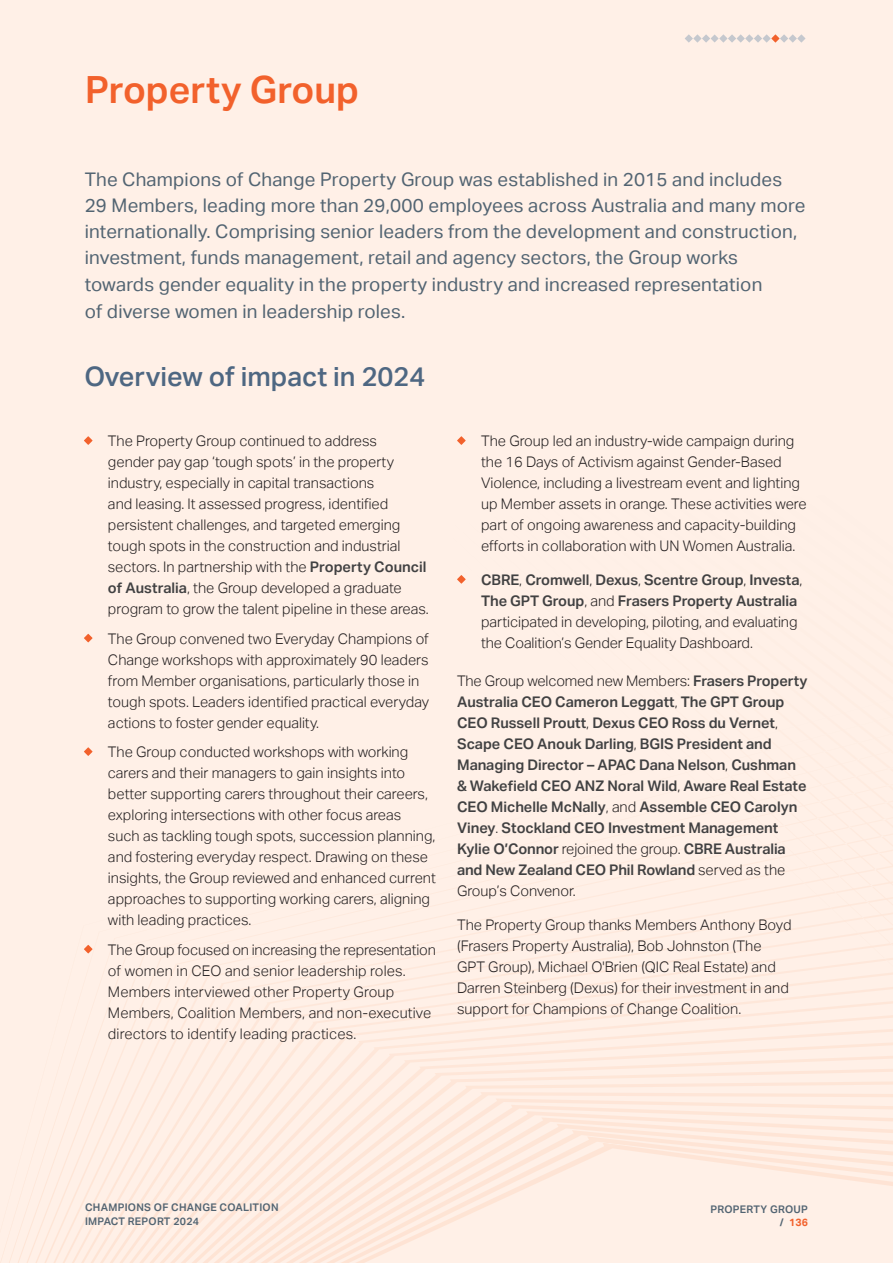
<style>
.page{position:relative;width:893px;height:1263px;background:#fff0e7}
.page>*{position:absolute;margin:0;border:0;box-sizing:border-box;transform-origin:0 0}
.t1{font:600 37.5px "Aktiv Grotesk";color:#f2612c}
.t2{font:500 27px "Aktiv Grotesk";color:#4e6782}
.t3{font:18.75px/26.4px "Aktiv Grotesk";letter-spacing:.01em;color:#526472}
.t4{font:300 14.7px/21px "Aktiv Grotesk";color:#231f20}
.t5{font:600 14.7px/21px "Aktiv Grotesk";letter-spacing:-.005em;color:#414142}
.t6{font:600 10.5px/13.5px "Aktiv Grotesk";letter-spacing:.025em;color:#526472}
.s1{font-weight:600;color:#414142}
.s2{font-weight:300;color:#231f20}
.s3{font-weight:300;font-size:14.25px;color:#231f20}
.s4{font-weight:700;color:#f2612c}
</style>
<div class="page">
<svg style="left:9px;top:633px;width:884px;height:630px"></svg>
<svg style="left:457px;top:436px;width:9px;height:9px"></svg>
<svg style="left:457px;top:575px;width:9px;height:9px"></svg>
<svg style="left:84px;top:436px;width:9px;height:9px"></svg>
<svg style="left:84px;top:634px;width:9px;height:8px"></svg>
<svg style="left:84px;top:747px;width:9px;height:9px"></svg>
<svg style="left:84px;top:945px;width:9px;height:8px"></svg>
<svg style="left:771px;top:34px;width:8px;height:9px"></svg>
<svg style="left:754px;top:34px;width:8px;height:9px"></svg>
<svg style="left:719px;top:34px;width:8px;height:9px"></svg>
<svg style="left:693px;top:34px;width:8px;height:9px"></svg>
<svg style="left:763px;top:34px;width:8px;height:9px"></svg>
<svg style="left:728px;top:34px;width:8px;height:9px"></svg>
<svg style="left:745px;top:34px;width:8px;height:9px"></svg>
<svg style="left:711px;top:35px;width:7px;height:7px"></svg>
<svg style="left:789px;top:34px;width:8px;height:9px"></svg>
<svg style="left:685px;top:34px;width:8px;height:9px"></svg>
<svg style="left:737px;top:34px;width:8px;height:9px"></svg>
<svg style="left:702px;top:34px;width:8px;height:9px"></svg>
<svg style="left:797px;top:34px;width:8px;height:9px"></svg>
<svg style="left:780px;top:34px;width:8px;height:9px"></svg>
<h1 class="t1" style="left:85px;top:68px;width:275px">Property Group</h1>
<p class="t3" style="left:85px;top:166px;width:722px">The Champions of Change Property Group was established in 2015 and includes 29 Members, leading more than 29,000 employees across Australia and many more internationally. Comprising senior leaders from the development and construction, investment, funds management, retail and agency sectors, the Group works towards gender equality in the property industry and increased representation<br>of diverse women in leadership roles.</p>
<h2 class="t2" style="left:84px;top:361px;width:343px">Overview of impact in 2024</h2>
<p class="t4" style="left:108px;top:431px;width:322px">The Property Group continued to address<br>gender pay gap ‘tough spots’ in the property industry, especially in capital transactions<br>and leasing. It assessed progress, identified persistent challenges, and targeted emerging tough spots in the construction and industrial sectors. In partnership with the <span class="s1">Property Council of Australia</span>, the Group developed a graduate program to grow the talent pipeline in these areas.</p>
<p class="t4" style="left:108px;top:628px;width:323px">The Group convened two Everyday Champions of Change workshops with approximately 90 leaders from Member organisations, particularly those in tough spots. Leaders identified practical everyday actions to foster gender equality.</p>
<p class="t4" style="left:108px;top:742px;width:329px">The Group conducted workshops with working carers and their managers to gain insights into better supporting carers throughout their careers, exploring intersections with other focus areas such as tackling tough spots, succession planning, and fostering everyday respect. Drawing on these insights, the Group reviewed and enhanced current approaches to supporting working carers, aligning with leading practices.</p>
<p class="t4" style="left:108px;top:939px;width:329px">The Group focused on increasing the representation of women in CEO and senior leadership roles.<br>Members interviewed other Property Group Members, Coalition Members, and non-executive directors to identify leading practices.</p>
<p class="t4" style="left:481px;top:431px;width:327px">The Group led an industry-wide campaign during the 16 Days of Activism against Gender-Based Violence, including a livestream event and lighting up Member assets in orange. These activities were part of ongoing awareness and capacity-building efforts in collaboration with UN Women Australia.</p>
<p class="t4" style="left:481px;top:569px;width:323px"><span class="s1">CBRE</span>, <span class="s1">Cromwell</span>, <span class="s1">Dexus</span>, <span class="s1">Scentre Group</span>, <span class="s1">Investa</span>, <span class="s1">The GPT Group</span>, and <span class="s1">Frasers Property Australia </span>participated in developing, piloting, and evaluating the Coalition’s Gender Equality Dashboard.</p>
<p class="t5" style="left:457px;top:670px;width:352px"><span class="s2">The Group welcomed new Members:</span> Frasers Property Australia CEO Cameron Leggatt<span class="s2">,</span> The GPT Group CEO Russell Proutt<span class="s2">,</span> Dexus CEO Ross du Vernet<span class="s2">, </span>Scape CEO Anouk Darling<span class="s2">,</span> BGIS President and Managing Director – APAC Dana Nelson<span class="s2">,</span> Cushman &amp; Wakefield CEO ANZ Noral Wild<span class="s2">,</span> Aware Real Estate CEO Michelle McNally<span class="s2">, and</span> Assemble CEO Carolyn Viney<span class="s3">.</span> Stockland CEO Investment Management Kylie O’Connor <span class="s2">rejoined the group.</span> CBRE Australia and New Zealand CEO Phil Rowland <span class="s2">served as the Group’s Convenor.</span></p>
<p class="t4" style="left:457px;top:914px;width:336px">The Property Group thanks Members Anthony Boyd (Frasers Property Australia), Bob Johnston (The GPT Group), Michael O'Brien (QIC Real Estate) and Darren Steinberg (Dexus) for their investment in and support for Champions of Change Coalition.</p>
<p class="t6" style="left:85px;top:1201px;width:195px">CHAMPIONS OF CHANGE COALITION<br>IMPACT REPORT 2024</p>
<p class="t6" style="left:710px;top:1202px;width:99px;text-align:right">PROPERTY GROUP / <span class="s4">136</span></p>
</div>
